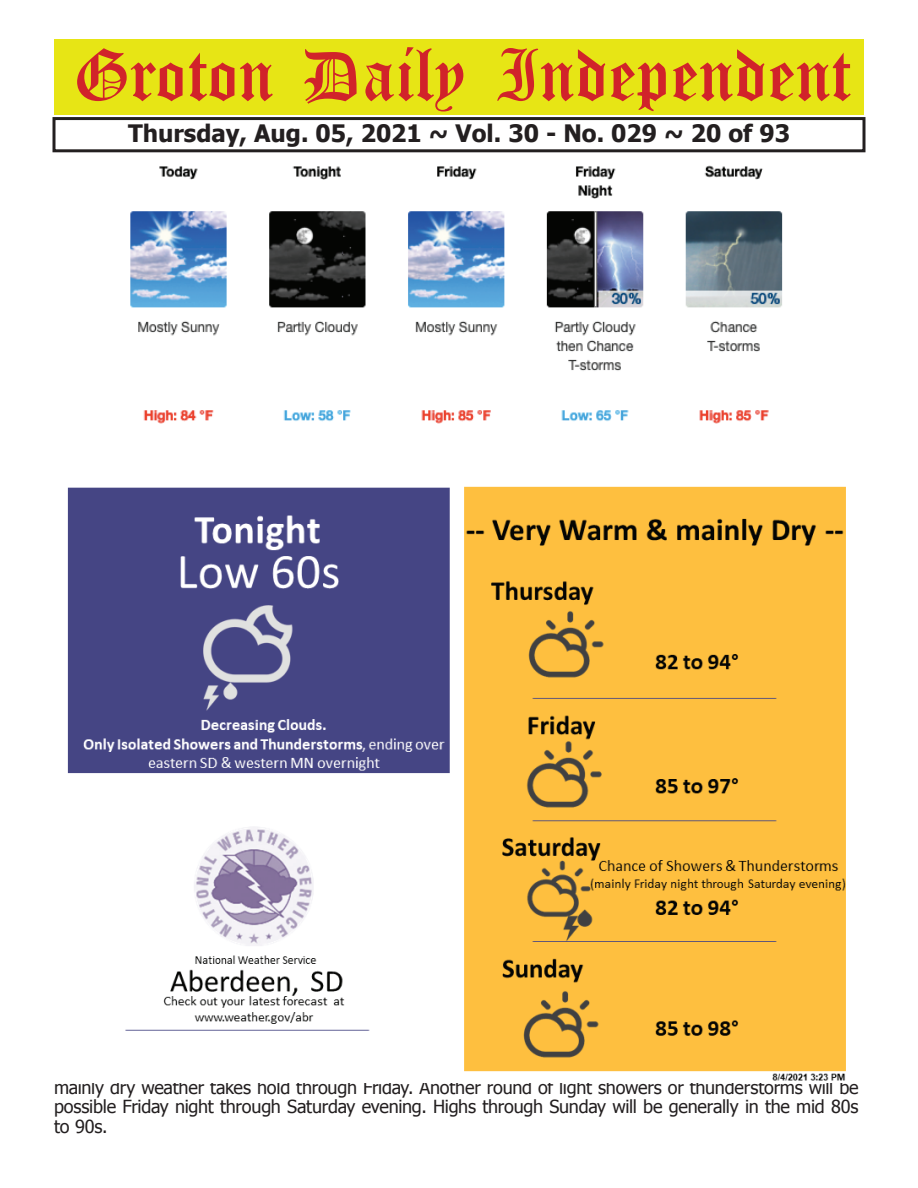
<style>
.page{position:relative;width:918px;height:1188px;background:#fff}
.page>*{position:absolute;margin:0;border:0;box-sizing:border-box;transform-origin:0 0}
.t1{font:54px "Old English Five";color:#d1232a}
.t2{font:700 24px "Tahoma";color:#231f20}
.t3{font:18px/19.5px "Tahoma";letter-spacing:-.015em;color:#231f20;text-align:justify}
</style>
<div class="page">
<div style="left:52px;top:117px;width:814px;height:35px;border:3px solid #231f20"></div>
<div style="left:54px;top:40px;width:810px;height:75px;background:#e7e515"></div>
<img style="left:130px;top:165px;width:653px;height:259px">
<img style="left:67px;top:486px;width:779px;height:595px">
<h1 class="t1" style="left:73px;top:50px;width:779px">Groton Daily Independent</h1>
<h2 class="t2" style="left:128px;top:116px;width:663px">Thursday, Aug. 05, 2021 ~ Vol. 30 - No. 029 ~ 20 of 93</h2>
<p class="t3" style="left:54px;top:1077px;width:806px">mainly dry weather takes hold through Friday. Another round of light showers or thunderstorms will be possible Friday night through Saturday evening. Highs through Sunday will be generally in the mid 80s to 90s.</p>
</div>
